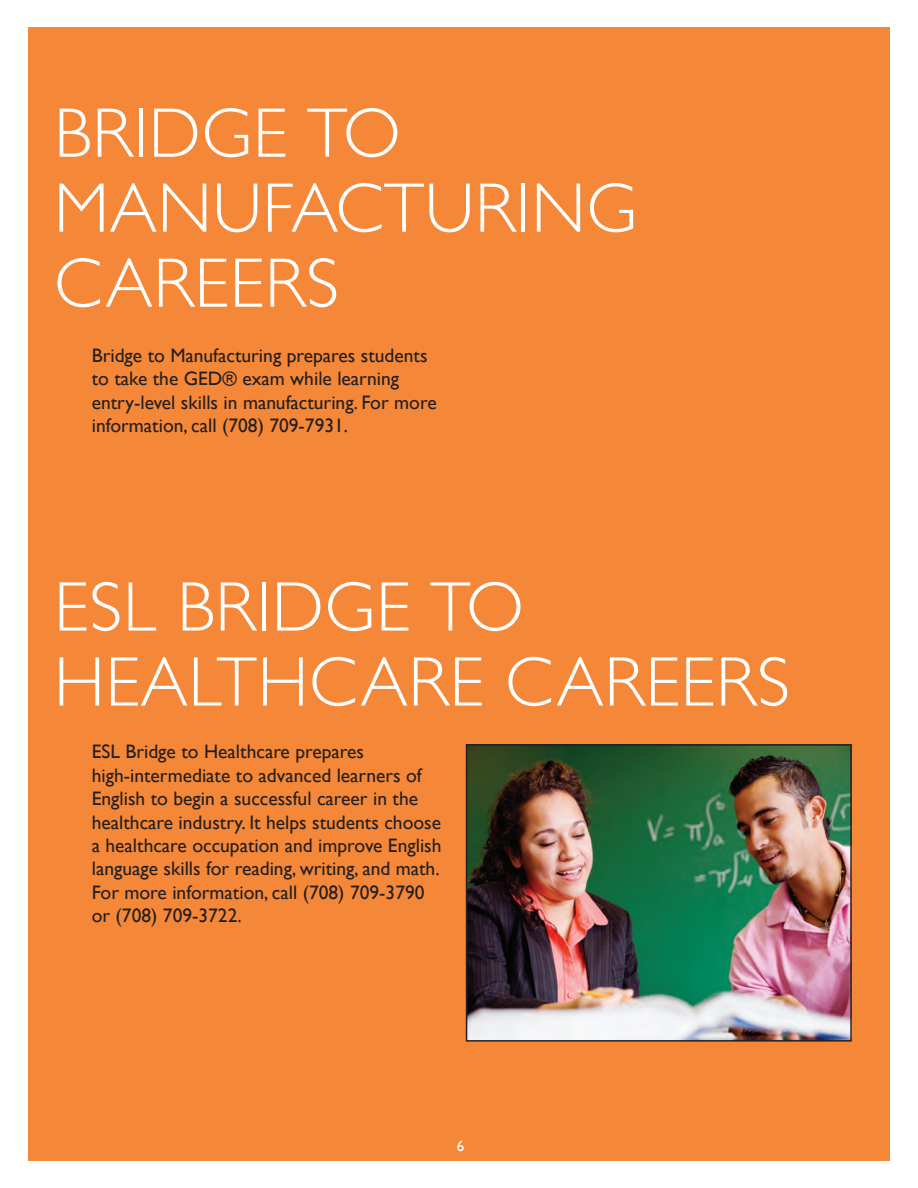
<style>
.page{position:relative;width:918px;height:1188px;background:#fff}
.page>*{position:absolute;margin:0;border:0;box-sizing:border-box;transform-origin:0 0}
.t1{font:300 70.5px "Gill Sans";letter-spacing:.01em;color:#fff}
.t2{font:19.5px/23.4px "Gill Sans";color:#231f20}
.t3{font:15px "Gill Sans";color:#fff}
</style>
<div class="page">
<div style="left:28px;top:27px;width:862px;height:1134px;background:#f58838"></div>
<img style="left:469px;top:747px;width:380px;height:292px">
<div style="left:466px;top:744px;width:386px;height:298px;border:2px solid #231f20"></div>
<p class="t1" style="left:54px;top:93px;width:348px">BRIDGE TO</p>
<p class="t1" style="left:54px;top:168px;width:585px">MANUFACTURING</p>
<p class="t1" style="left:54px;top:243px;width:287px">CAREERS</p>
<p class="t2" style="left:92px;top:343px;width:346px">Bridge to Manufacturing prepares students to take the GED® exam while learning entry-level skills in manufacturing. For more information, call (708) 709-7931.</p>
<p class="t1" style="left:54px;top:567px;width:472px">ESL BRIDGE TO</p>
<p class="t1" style="left:54px;top:642px;width:738px">HEALTHCARE CAREERS</p>
<p class="t2" style="left:92px;top:740px;width:351px">ESL Bridge to Healthcare prepares high-intermediate to advanced learners of English to begin a successful career in the healthcare industry. It helps students choose a healthcare occupation and improve English language skills for reading, writing, and math.<br>For more information, call (708) 709-3790 or (708) 709-3722.</p>
<p class="t3" style="left:457px;top:1137px;width:9px">6</p>
</div>
